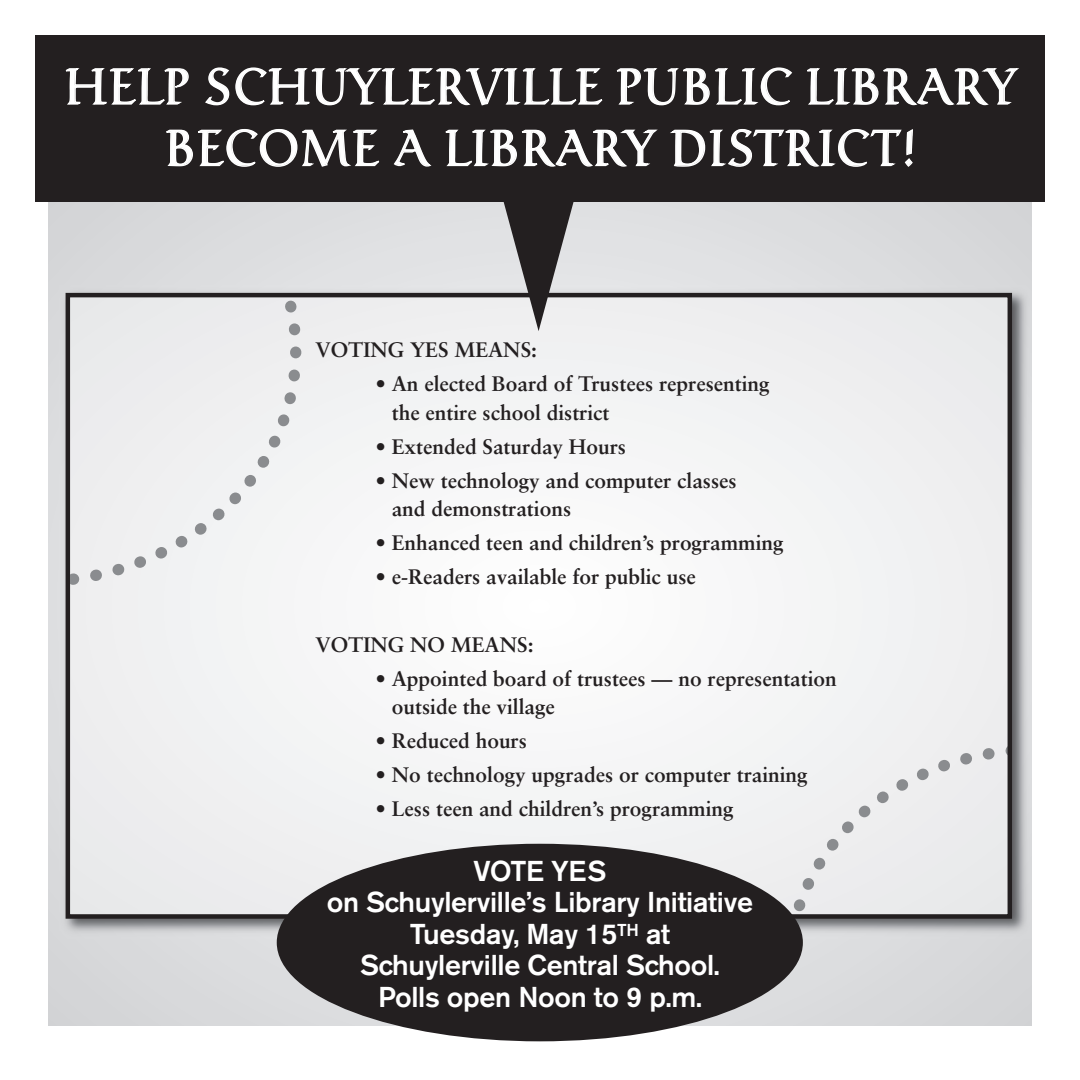
<style>
.page{position:relative;width:1080px;height:1080px;background:#fff}
.page>*{position:absolute;margin:0;border:0;box-sizing:border-box;transform-origin:0 0}
.t1{font:49.5px/61.5px "Catull";letter-spacing:.075em;color:#fff;text-align:center;scale:.92 1}
.t2{font:500 28.5px/31.5px "Akzidenz Grotesk BE";letter-spacing:-.01em;color:#fff;text-align:center}
.t3{font:700 21px/28.5px "Sabon";color:#231f20}
</style>
<div class="page">
<div style="left:49px;top:185px;width:982px;height:840px;background:#dbdcde"></div>
<img style="left:64px;top:291px;width:963px;height:645px">
<div style="left:68px;top:295px;width:942px;height:621px;background:#f2f3f4"></div>
<svg style="left:783px;top:747px;width:224px;height:167px"></svg>
<div style="left:66px;top:293px;width:946px;height:626px;border:4px solid #231f20"></div>
<svg style="left:482px;top:202px;width:113px;height:129px"></svg>
<div style="left:35px;top:35px;width:1010px;height:167px;background:#231f20"></div>
<div style="left:277px;top:844px;width:526px;height:197px;background:#231f20;border-radius:50%"></div>
<svg style="left:71px;top:296px;width:230px;height:289px"></svg>
<h1 class="t1" style="left:66px;top:59px;width:1034px">HELP SCHUYLERVILLE PUBLIC LIBRARY<br>BECOME A LIBRARY DISTRICT!</h1>
<p class="t3" style="left:316px;top:337px;width:223px">VOTING YES MEANS:</p>
<p class="t3" style="left:392px;top:371px;width:380px;text-indent:-16px">• An elected Board of Trustees representing the entire school district</p>
<p class="t3" style="left:375px;top:434px;width:252px">• Extended Saturday Hours</p>
<p class="t3" style="left:392px;top:468px;width:346px;text-indent:-16px">• New technology and computer classes and demonstrations</p>
<p class="t3" style="left:375px;top:530px;width:410px">• Enhanced teen and children’s programming</p>
<p class="t3" style="left:375px;top:564px;width:322px">• e-Readers available for public use</p>
<p class="t3" style="left:316px;top:632px;width:219px">VOTING NO MEANS:</p>
<p class="t3" style="left:392px;top:666px;width:447px;text-indent:-16px">• Appointed board of trustees — no representation outside the village</p>
<p class="t3" style="left:375px;top:728px;width:153px">• Reduced hours</p>
<p class="t3" style="left:375px;top:762px;width:434px">• No technology upgrades or computer training</p>
<p class="t3" style="left:375px;top:796px;width:360px">• Less teen and children’s programming</p>
<h2 class="t2" style="left:327px;top:857px;width:428px">VOTE YES<br>on Schuylerville’s Library Initiative<br>Tuesday, May 15<sup>TH</sup> at<br>Schuylerville Central School.<br>Polls open Noon to 9 p.m.</h2>
</div>
